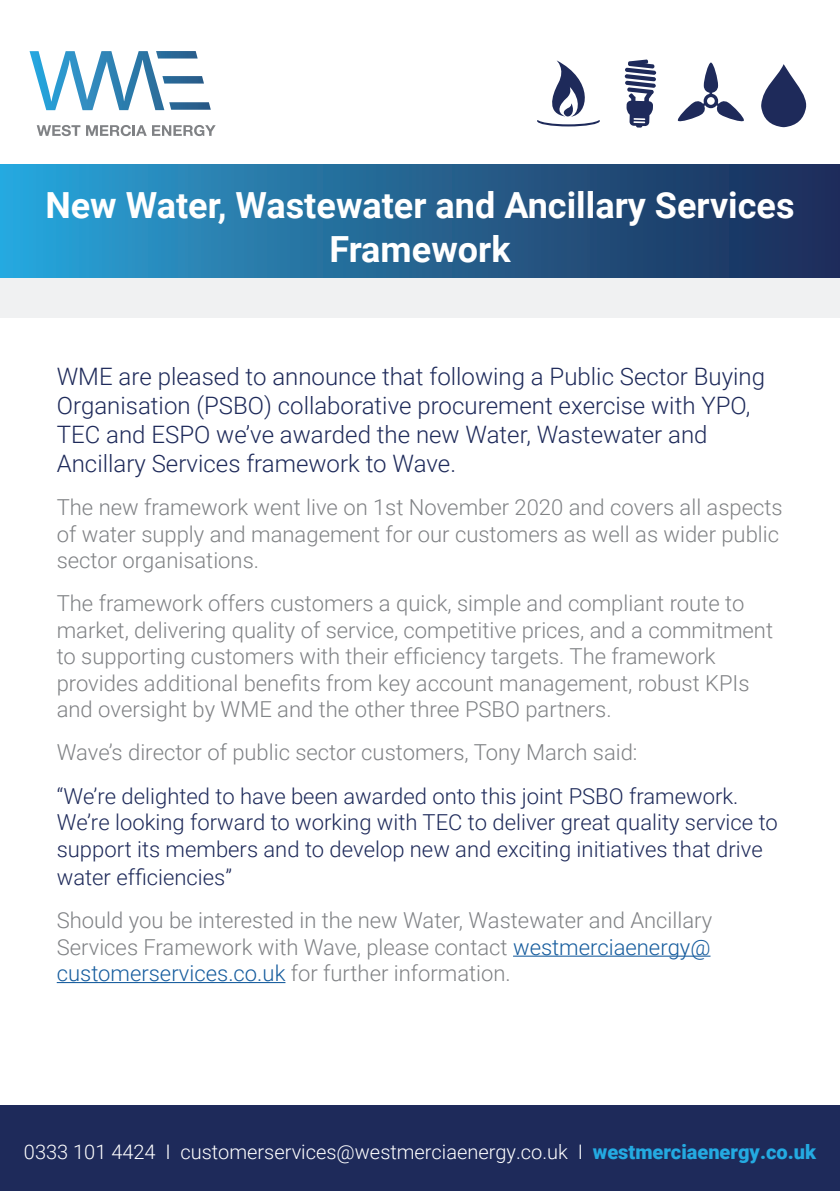
<style>
.page{position:relative;width:840px;height:1191px;background:#fff}
.page>*{position:absolute;margin:0;border:0;box-sizing:border-box;transform-origin:0 0}
.t1{font:700 36px/43.2px "Roboto";color:#fff;text-align:center}
.Intro_Copy{font:300 24px/28.8px "Roboto";color:#1e2a5a}
.Body_Copy{font:300 22px/26.4px "Roboto";color:#808285}
.Intro_Copy-2{font:300 22px/27px "Roboto";color:#1e2a5a}
.t2{font:300 20px "Roboto";color:#fff}
.s1{color:#175d9e}
.s2{font-weight:900;color:#24aae1}
</style>
<div class="page">
<div style="left:0;top:1106px;width:839px;height:85px;background:#1e2a5a"></div>
<div style="left:0;top:278px;width:839px;height:39px;background:#f0f1f2"></div>
<svg style="left:624px;top:59px;width:32px;height:69px"></svg>
<svg style="left:537px;top:60px;width:62px;height:66px"></svg>
<svg style="left:677px;top:63px;width:67px;height:59px"></svg>
<svg style="left:761px;top:64px;width:44px;height:63px"></svg>
<div style="left:0;top:164px;width:839px;height:114px;background:linear-gradient(to right,#2ba4d7,#1d2853)"></div>
<svg style="left:30px;top:51px;width:181px;height:59px"></svg>
<svg style="left:37px;top:125px;width:43px;height:11px"></svg>
<svg style="left:86px;top:125px;width:129px;height:11px"></svg>
<hr style="left:513px;top:955px;width:197px;height:1px;background:#175d9e">
<hr style="left:57px;top:982px;width:228px;height:1px;background:#175d9e">
<p class="t1" style="left:45px;top:183px;width:750px">New Water, Wastewater and Ancillary Services<br>Framework</p>
<p class="Intro_Copy" style="left:57px;top:361px;width:709px">WME are pleased to announce that following a Public Sector Buying Organisation (PSBO) collaborative procurement exercise with YPO, TEC and ESPO we’ve awarded the new Water, Wastewater and Ancillary Services framework to Wave.</p>
<p class="Body_Copy" style="left:57px;top:493px;width:727px">The new framework went live on 1st November 2020 and covers all aspects of water supply and management for our customers as well as wider public sector organisations.</p>
<p class="Body_Copy" style="left:57px;top:589px;width:717px">The framework offers customers a quick, simple and compliant route to market, delivering quality of service, competitive prices, and a commitment to supporting customers with their efficiency targets. The framework provides additional benefits from key account management, robust KPIs and oversight by WME and the other three PSBO partners.</p>
<p class="Body_Copy" style="left:57px;top:738px;width:582px">Wave’s director of public sector customers, Tony March said:</p>
<p class="Intro_Copy-2" style="left:57px;top:781px;width:722px">“We’re delighted to have been awarded onto this joint PSBO framework.<br>We’re looking forward to working with TEC to deliver great quality service to support its members and to develop new and exciting initiatives that drive water efficiencies”</p>
<p class="Body_Copy" style="left:57px;top:906px;width:656px;text-align:justify">Should you be interested in the new Water, Wastewater and Ancillary Services Framework with Wave, please contact <span class="s1">westmerciaenergy@ customerservices.co.uk</span> for further information.</p>
<p class="t2" style="left:24px;top:1137px;width:793px">0333 101 4424 I customerservices@westmerciaenergy.co.uk I <span class="s2">westmerciaenergy.co.uk</span></p>
</div>
